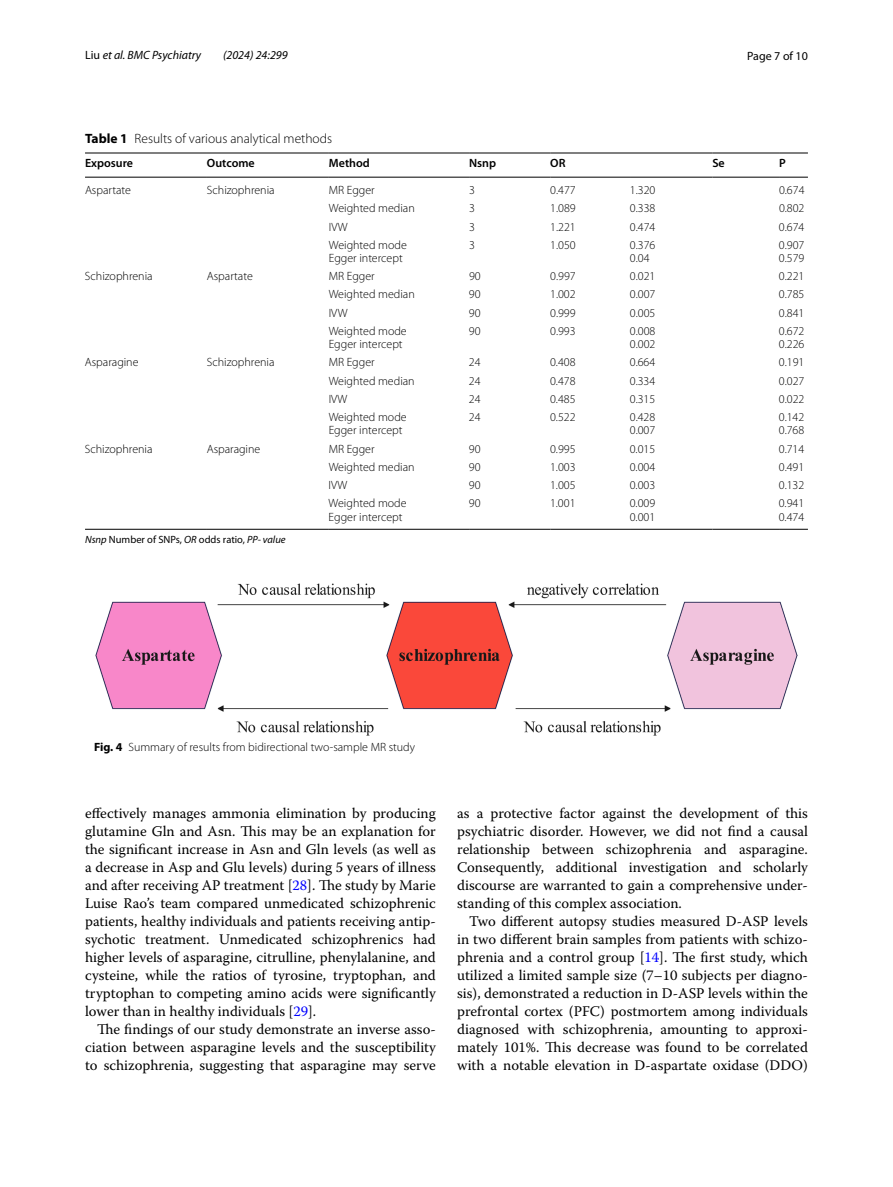
<style>
.page{position:relative;width:893px;height:1187px;background:#fff}
.page>*{position:absolute;margin:0;border:0;box-sizing:border-box;transform-origin:0 0}
.t1{font:14.7px/18px "Warnock Pro";color:#000;text-align:justify}
.t2{font:300 13.5px "Myriad Pro";color:#000}
.t3{font:300 12px/13.5px "Myriad Pro";color:#000}
.t4{font:italic 12px "Myriad Pro";color:#000}
.t5{font:600 12px "Myriad Pro";color:#000}
.t6{font:12px "Myriad Pro";color:#000}
.t7{font:10.5px "Myriad Pro";color:#000}
.s1{font-style:normal}
.s2{font-weight:700}
.s3{font-style:italic}
.s4{color:#00f}
</style>
<div class="page">
<hr style="left:85px;top:153px;width:122px;height:1px;background:#000">
<hr style="left:85px;top:177px;width:122px;height:1px;background:#000">
<hr style="left:207px;top:153px;width:122px;height:1px;background:#000">
<hr style="left:207px;top:177px;width:122px;height:1px;background:#000">
<hr style="left:329px;top:153px;width:140px;height:1px;background:#000">
<hr style="left:329px;top:177px;width:140px;height:1px;background:#000">
<hr style="left:469px;top:153px;width:81px;height:1px;background:#000">
<hr style="left:469px;top:177px;width:81px;height:1px;background:#000">
<hr style="left:550px;top:153px;width:80px;height:1px;background:#000">
<hr style="left:630px;top:153px;width:82px;height:1px;background:#000">
<hr style="left:550px;top:177px;width:80px;height:1px;background:#000">
<hr style="left:630px;top:177px;width:82px;height:1px;background:#000">
<hr style="left:712px;top:153px;width:67px;height:1px;background:#000">
<hr style="left:712px;top:177px;width:67px;height:1px;background:#000">
<svg style="left:779px;top:153px;width:29px;height:1px"></svg>
<svg style="left:779px;top:177px;width:29px;height:1px"></svg>
<hr style="left:85px;top:529px;width:122px;height:1px;background:#000">
<hr style="left:207px;top:529px;width:122px;height:1px;background:#000">
<hr style="left:329px;top:529px;width:140px;height:1px;background:#000">
<hr style="left:469px;top:529px;width:81px;height:1px;background:#000">
<hr style="left:550px;top:529px;width:80px;height:1px;background:#000">
<hr style="left:630px;top:529px;width:82px;height:1px;background:#000">
<hr style="left:712px;top:529px;width:67px;height:1px;background:#000">
<svg style="left:779px;top:529px;width:29px;height:1px"></svg>
<img style="left:96px;top:583px;width:701px;height:152px">
<p class="t4" style="left:85px;top:48px;width:118px"><span class="s1">Liu</span> et al. BMC Psychiatry</p>
<p class="t4" style="left:223px;top:48px;width:66px">(2024) 24:299</p>
<p class="t6" style="left:747px;top:48px;width:62px">Page 7 of 10</p>
<p class="t2" style="left:85px;top:131px;width:249px"><span class="s2">Table 1</span> Results of various analytical methods</p>
<p class="t5" style="left:85px;top:156px;width:50px">Exposure</p>
<p class="t5" style="left:207px;top:156px;width:49px">Outcome</p>
<p class="t5" style="left:329px;top:156px;width:42px">Method</p>
<p class="t5" style="left:469px;top:156px;width:28px">Nsnp</p>
<p class="t5" style="left:550px;top:156px;width:17px">OR</p>
<p class="t5" style="left:712px;top:156px;width:14px">Se</p>
<p class="t5" style="left:779px;top:156px;width:8px">P</p>
<p class="t3" style="left:85px;top:184px;width:47px">Aspartate</p>
<p class="t3" style="left:207px;top:184px;width:69px">Schizophrenia</p>
<p class="t3" style="left:329px;top:184px;width:47px">MR Egger</p>
<p class="t3" style="left:469px;top:184px;width:7px">3</p>
<p class="t3" style="left:550px;top:184px;width:27px">0.477</p>
<p class="t3" style="left:630px;top:184px;width:27px">1.320</p>
<p class="t3" style="left:779px;top:184px;width:27px">0.674</p>
<p class="t3" style="left:329px;top:202px;width:87px">Weighted median</p>
<p class="t3" style="left:469px;top:202px;width:7px">3</p>
<p class="t3" style="left:550px;top:202px;width:27px">1.089</p>
<p class="t3" style="left:630px;top:202px;width:27px">0.338</p>
<p class="t3" style="left:779px;top:202px;width:27px">0.802</p>
<p class="t3" style="left:329px;top:220px;width:20px">IVW</p>
<p class="t3" style="left:469px;top:220px;width:7px">3</p>
<p class="t3" style="left:550px;top:220px;width:27px">1.221</p>
<p class="t3" style="left:630px;top:220px;width:27px">0.474</p>
<p class="t3" style="left:779px;top:220px;width:27px">0.674</p>
<p class="t3" style="left:329px;top:238px;width:79px">Weighted mode<br>Egger intercept</p>
<p class="t3" style="left:469px;top:238px;width:7px">3</p>
<p class="t3" style="left:550px;top:238px;width:27px">1.050</p>
<p class="t3" style="left:630px;top:238px;width:27px">0.376<br>0.04</p>
<p class="t3" style="left:779px;top:238px;width:27px">0.907<br>0.579</p>
<p class="t3" style="left:85px;top:270px;width:69px">Schizophrenia</p>
<p class="t3" style="left:207px;top:270px;width:47px">Aspartate</p>
<p class="t3" style="left:329px;top:270px;width:47px">MR Egger</p>
<p class="t3" style="left:469px;top:270px;width:13px">90</p>
<p class="t3" style="left:550px;top:270px;width:27px">0.997</p>
<p class="t3" style="left:630px;top:270px;width:27px">0.021</p>
<p class="t3" style="left:779px;top:270px;width:27px">0.221</p>
<p class="t3" style="left:329px;top:288px;width:87px">Weighted median</p>
<p class="t3" style="left:469px;top:288px;width:13px">90</p>
<p class="t3" style="left:550px;top:288px;width:27px">1.002</p>
<p class="t3" style="left:630px;top:288px;width:27px">0.007</p>
<p class="t3" style="left:779px;top:288px;width:27px">0.785</p>
<p class="t3" style="left:329px;top:306px;width:20px">IVW</p>
<p class="t3" style="left:469px;top:306px;width:13px">90</p>
<p class="t3" style="left:550px;top:306px;width:27px">0.999</p>
<p class="t3" style="left:630px;top:306px;width:27px">0.005</p>
<p class="t3" style="left:779px;top:306px;width:27px">0.841</p>
<p class="t3" style="left:329px;top:324px;width:79px">Weighted mode<br>Egger intercept</p>
<p class="t3" style="left:469px;top:324px;width:13px">90</p>
<p class="t3" style="left:550px;top:324px;width:27px">0.993</p>
<p class="t3" style="left:630px;top:324px;width:27px">0.008<br>0.002</p>
<p class="t3" style="left:779px;top:324px;width:27px">0.672<br>0.226</p>
<p class="t3" style="left:85px;top:356px;width:55px">Asparagine</p>
<p class="t3" style="left:207px;top:356px;width:69px">Schizophrenia</p>
<p class="t3" style="left:329px;top:356px;width:47px">MR Egger</p>
<p class="t3" style="left:469px;top:356px;width:13px">24</p>
<p class="t3" style="left:550px;top:356px;width:27px">0.408</p>
<p class="t3" style="left:630px;top:356px;width:27px">0.664</p>
<p class="t3" style="left:779px;top:356px;width:27px">0.191</p>
<p class="t3" style="left:329px;top:374px;width:87px">Weighted median</p>
<p class="t3" style="left:469px;top:374px;width:13px">24</p>
<p class="t3" style="left:550px;top:374px;width:27px">0.478</p>
<p class="t3" style="left:630px;top:374px;width:27px">0.334</p>
<p class="t3" style="left:779px;top:374px;width:27px">0.027</p>
<p class="t3" style="left:329px;top:392px;width:20px">IVW</p>
<p class="t3" style="left:469px;top:392px;width:13px">24</p>
<p class="t3" style="left:550px;top:392px;width:27px">0.485</p>
<p class="t3" style="left:630px;top:392px;width:27px">0.315</p>
<p class="t3" style="left:779px;top:392px;width:27px">0.022</p>
<p class="t3" style="left:329px;top:410px;width:79px">Weighted mode<br>Egger intercept</p>
<p class="t3" style="left:469px;top:410px;width:13px">24</p>
<p class="t3" style="left:550px;top:410px;width:27px">0.522</p>
<p class="t3" style="left:630px;top:410px;width:27px">0.428<br>0.007</p>
<p class="t3" style="left:779px;top:410px;width:27px">0.142<br>0.768</p>
<p class="t3" style="left:85px;top:442px;width:69px">Schizophrenia</p>
<p class="t3" style="left:207px;top:442px;width:55px">Asparagine</p>
<p class="t3" style="left:329px;top:442px;width:47px">MR Egger</p>
<p class="t3" style="left:469px;top:442px;width:13px">90</p>
<p class="t3" style="left:550px;top:442px;width:27px">0.995</p>
<p class="t3" style="left:630px;top:442px;width:27px">0.015</p>
<p class="t3" style="left:779px;top:442px;width:27px">0.714</p>
<p class="t3" style="left:329px;top:460px;width:87px">Weighted median</p>
<p class="t3" style="left:469px;top:460px;width:13px">90</p>
<p class="t3" style="left:550px;top:460px;width:27px">1.003</p>
<p class="t3" style="left:630px;top:460px;width:27px">0.004</p>
<p class="t3" style="left:779px;top:460px;width:27px">0.491</p>
<p class="t3" style="left:329px;top:478px;width:20px">IVW</p>
<p class="t3" style="left:469px;top:478px;width:13px">90</p>
<p class="t3" style="left:550px;top:478px;width:27px">1.005</p>
<p class="t3" style="left:630px;top:478px;width:27px">0.003</p>
<p class="t3" style="left:779px;top:478px;width:27px">0.132</p>
<p class="t3" style="left:329px;top:496px;width:79px">Weighted mode<br>Egger intercept</p>
<p class="t3" style="left:469px;top:496px;width:13px">90</p>
<p class="t3" style="left:550px;top:496px;width:27px">1.001</p>
<p class="t3" style="left:630px;top:496px;width:27px">0.009<br>0.001</p>
<p class="t3" style="left:779px;top:496px;width:27px">0.941<br>0.474</p>
<p class="t7" style="left:85px;top:533px;width:202px"><span class="s3">Nsnp</span> Number of SNPs, <span class="s3">OR</span> odds ratio, <span class="s3">PP- value</span></p>
<p class="t3" style="left:94px;top:740px;width:323px"><span class="s2">Fig. 4</span> Summary of results from bidirectional two-sample MR study</p>
<p class="t1" style="left:85px;top:804px;width:352px">effectively manages ammonia elimination by producing glutamine Gln and Asn. This may be an explanation for the significant increase in Asn and Gln levels (as well as a decrease in Asp and Glu levels) during 5 years of illness and after receiving AP treatment [<span class="s4">28</span>]. The study by Marie Luise Rao’s team compared unmedicated schizophrenic patients, healthy individuals and patients receiving antip&shy;sychotic treatment. Unmedicated schizophrenics had higher levels of asparagine, citrulline, phenylalanine, and cysteine, while the ratios of tyrosine, tryptophan, and tryptophan to competing amino acids were significantly lower than in healthy individuals [<span class="s4">29</span>].</p>
<p class="t1" style="left:85px;top:1020px;width:352px;text-indent:12px">The findings of our study demonstrate an inverse asso&shy;ciation between asparagine levels and the susceptibility to schizophrenia, suggesting that asparagine may serve</p>
<p class="t1" style="left:457px;top:804px;width:352px">as a protective factor against the development of this psychiatric disorder. However, we did not find a causal relationship between schizophrenia and asparagine.<br>Consequently, additional investigation and scholarly discourse are warranted to gain a comprehensive under&shy;standing of this complex association.</p>
<p class="t1" style="left:457px;top:912px;width:352px;text-indent:12px">Two different autopsy studies measured D-ASP levels in two different brain samples from patients with schizo&shy;phrenia and a control group [<span class="s4">14</span>]. The first study, which utilized a limited sample size (7–10 subjects per diagno&shy;sis), demonstrated a reduction in D-ASP levels within the prefrontal cortex (PFC) postmortem among individuals diagnosed with schizophrenia, amounting to approxi&shy;mately 101%. This decrease was found to be correlated with a notable elevation in D-aspartate oxidase (DDO)</p>
</div>
